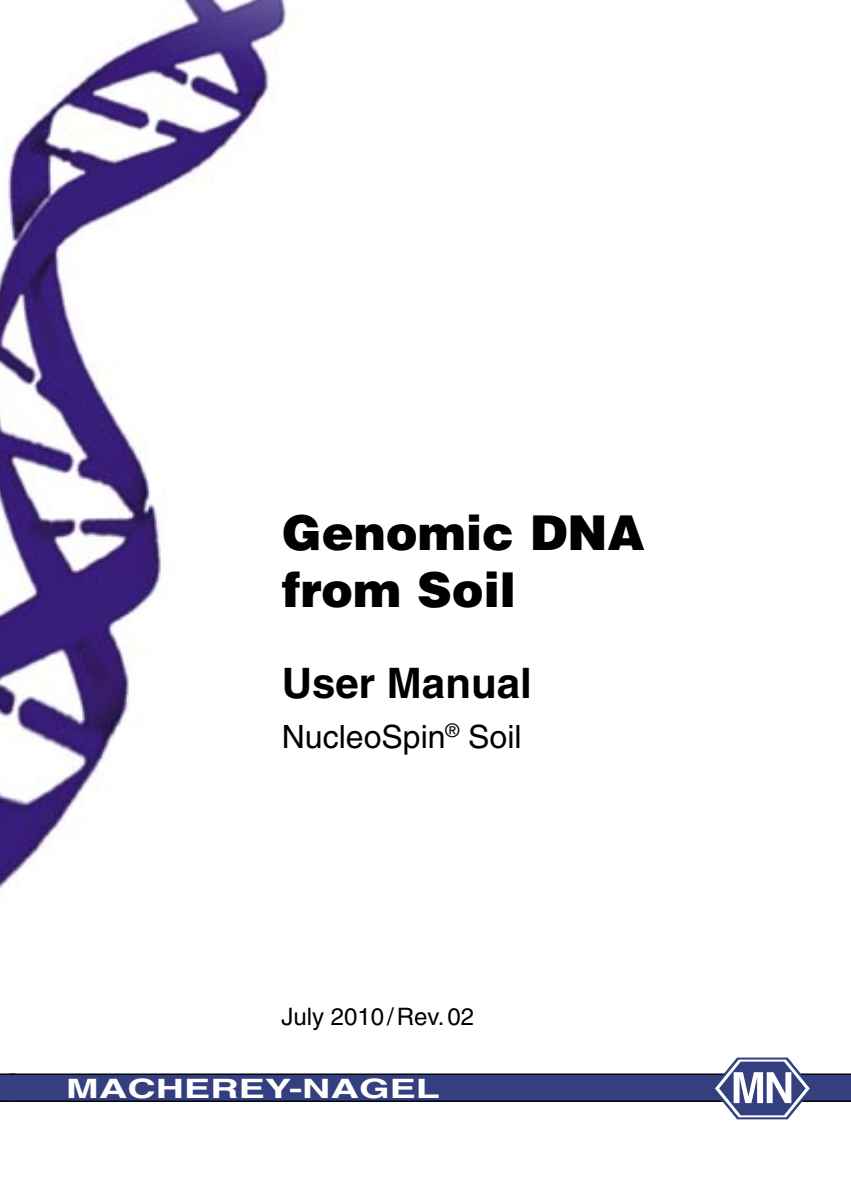
<style>
.page{position:relative;width:851px;height:1191px;background:#fff}
.page>*{position:absolute;margin:0;border:0;box-sizing:border-box;transform-origin:0 0}
.t1{font:900 48px "Helvetica";color:#000}
.t2{font:700 42px "Helvetica";color:#000}
.t3{font:32px "Helvetica";color:#000}
.t4{font:700 26.8px "Helvetica";color:#fff;scale:1.47 1}
.t5{font:24px "Helvetica";color:#000}
</style>
<div class="page">
<img style="left:0;top:0;width:788px;height:1120px">
<svg style="left:0;top:1057px;width:850px;height:62px"></svg>
<p class="t1" style="left:282px;top:501px;width:364px">Genomic DNA</p>
<p class="t1" style="left:282px;top:559px;width:235px">from Soil</p>
<p class="t2" style="left:282px;top:657px;width:251px">User Manual</p>
<p class="t3" style="left:282px;top:718px;width:241px">NucleoSpin<sup>®</sup> Soil</p>
<p class="t5" style="left:281px;top:1003px;width:194px">July 2010 / Rev. 02</p>
<p class="t4" style="left:66px;top:1071px;width:256px">MACHEREY-NAGEL</p>
</div>
